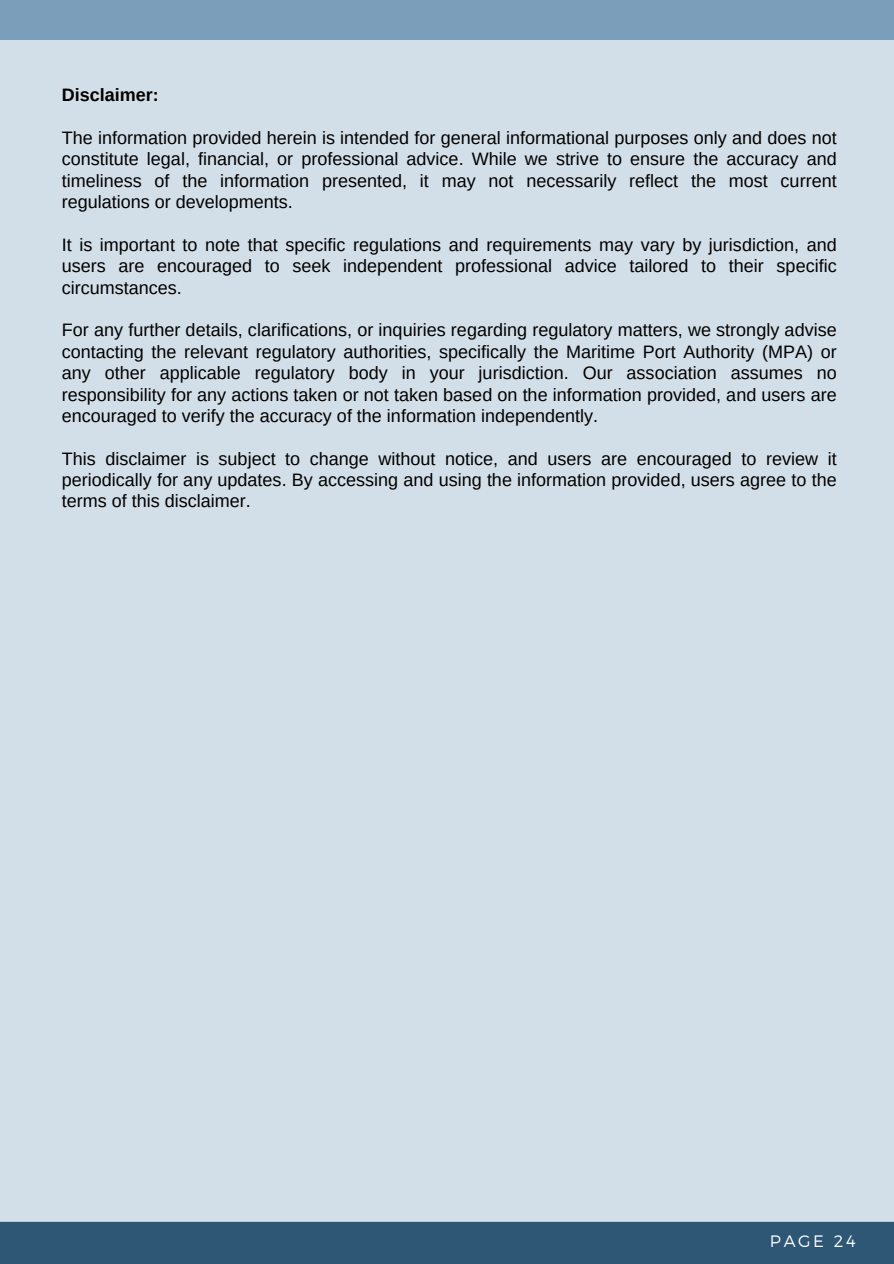
<style>
.page{position:relative;width:894px;height:1264px;background:#fff}
.page>*{position:absolute;margin:0;border:0;box-sizing:border-box;transform-origin:0 0}
.t1{font:18px/21.3px "Arimo";color:#000;text-align:justify}
.t2{font:700 18px "Arimo";color:#000}
.t3{font:300 16.5px "Montserrat";letter-spacing:.16em;color:#fff}
</style>
<div class="page">
<div style="left:0;top:0;width:893px;height:1263px;background:#7b9fbb"></div>
<div style="left:0;top:1221px;width:893px;height:42px;background:#2e5775"></div>
<div style="left:0;top:40px;width:893px;height:1181px;background:#d3dfe8"></div>
<h2 class="t2" style="left:62px;top:85px;width:98px">Disclaimer:</h2>
<p class="t1" style="left:62px;top:127px;width:776px">The information provided herein is intended for general informational purposes only and does not constitute legal, financial, or professional advice. While we strive to ensure the accuracy and timeliness of the information presented, it may not necessarily reflect the most current regulations or developments.</p>
<p class="t1" style="left:62px;top:234px;width:776px">It is important to note that specific regulations and requirements may vary by jurisdiction, and users are encouraged to seek independent professional advice tailored to their specific circumstances.</p>
<p class="t1" style="left:62px;top:319px;width:776px">For any further details, clarifications, or inquiries regarding regulatory matters, we strongly advise contacting the relevant regulatory authorities, specifically the Maritime Port Authority (MPA) or any other applicable regulatory body in your jurisdiction. Our association assumes no responsibility for any actions taken or not taken based on the information provided, and users are encouraged to verify the accuracy of the information independently.</p>
<p class="t1" style="left:62px;top:448px;width:776px">This disclaimer is subject to change without notice, and users are encouraged to review it periodically for any updates. By accessing and using the information provided, users agree to the terms of this disclaimer.</p>
<p class="t3" style="left:769px;top:1230px;width:87px">PAGE 24</p>
</div>
